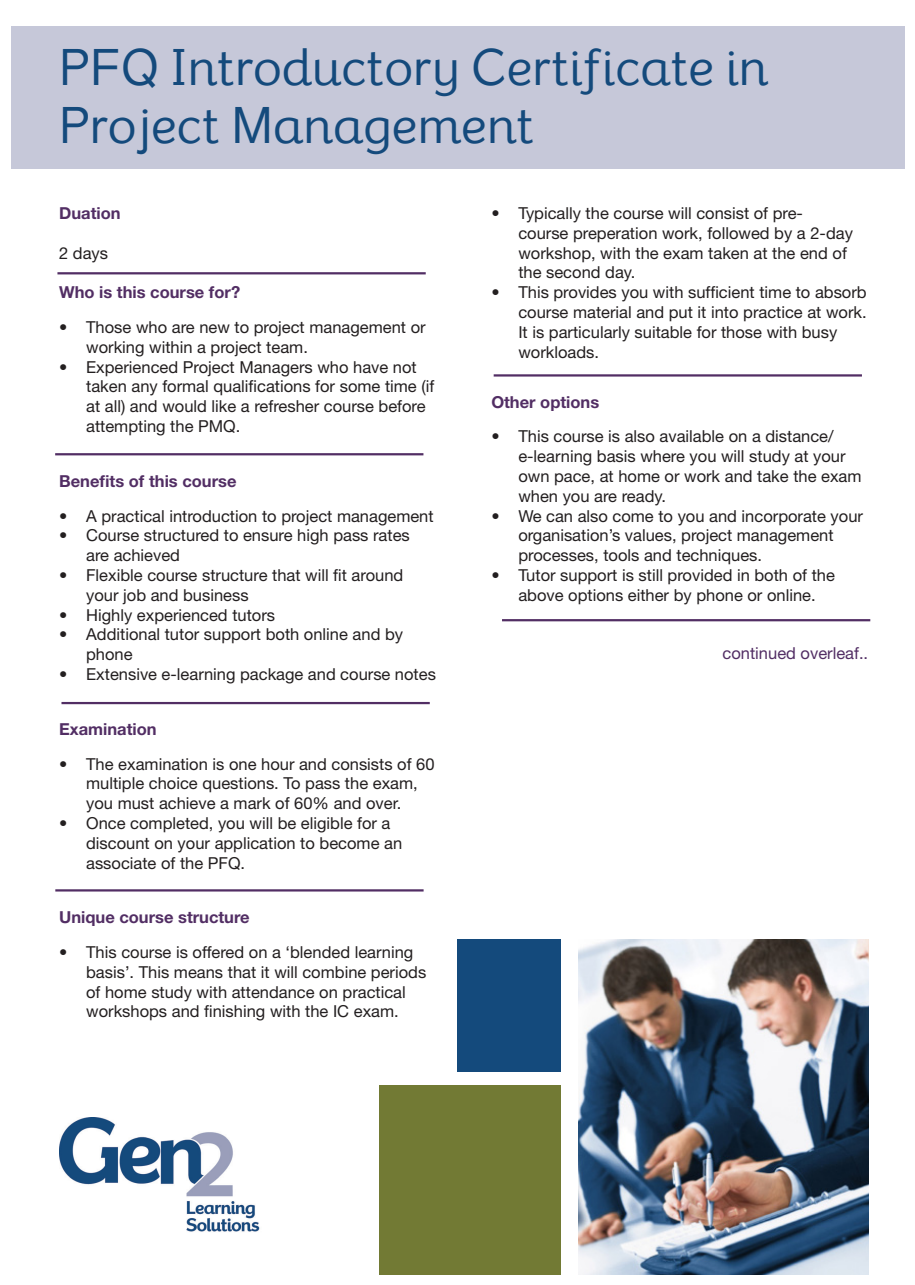
<style>
.page{position:relative;width:915px;height:1285px;background:#fff}
.page>*{position:absolute;margin:0;border:0;box-sizing:border-box;transform-origin:0 0}
.t1{font:48px "Exuberance Primary";color:#144a7c}
.t2{font:16.5px/19.8px "Helvetica Neue LT";color:#231f20}
.t3{font:700 16.5px "Helvetica Neue LT";color:#522e64}
.t4{font:16.5px "Helvetica Neue LT";color:#522e64}
</style>
<div class="page">
<div style="left:11px;top:27px;width:893px;height:142px;background:#c6c8d9"></div>
<img style="left:60px;top:1117px;width:200px;height:115px">
<img style="left:578px;top:939px;width:289px;height:334px">
<div style="left:378px;top:1084px;width:182px;height:189px;background:#727a34"></div>
<div style="left:457px;top:939px;width:103px;height:132px;background:#144a7c"></div>
<hr style="left:55px;top:453px;width:368px;height:2px;background:#522e64">
<hr style="left:493px;top:374px;width:368px;height:2px;background:#522e64">
<hr style="left:61px;top:701px;width:368px;height:3px;background:#522e64">
<hr style="left:55px;top:889px;width:368px;height:2px;background:#522e64">
<hr style="left:502px;top:619px;width:368px;height:2px;background:#522e64">
<hr style="left:57px;top:272px;width:368px;height:2px;background:#522e64">
<p class="t1" style="left:59px;top:40px;width:710px">PFQ Introductory Certificate in</p>
<p class="t1" style="left:59px;top:98px;width:477px">Project Management</p>
<p class="t3" style="left:59px;top:203px;width:63px">Duation</p>
<p class="t2" style="left:59px;top:242px;width:50px">2 days</p>
<p class="t3" style="left:59px;top:282px;width:182px">Who is this course for?</p>
<p class="t2" style="left:86px;top:317px;width:341px;text-indent:-27px">• Those who are new to project management or working within a project team.</p>
<p class="t2" style="left:86px;top:356px;width:349px;text-indent:-27px">• Experienced Project Managers who have not taken any formal qualifications for some time (if at all) and would like a refresher course before attempting the PMQ.</p>
<p class="t3" style="left:59px;top:470px;width:179px">Benefits of this course</p>
<p class="t2" style="left:59px;top:505px;width:376px">• A practical introduction to project management</p>
<p class="t2" style="left:86px;top:525px;width:325px;text-indent:-27px">• Course structured to ensure high pass rates are achieved</p>
<p class="t2" style="left:86px;top:565px;width:318px;text-indent:-27px">• Flexible course structure that will fit around your job and business</p>
<p class="t2" style="left:59px;top:604px;width:217px">• Highly experienced tutors</p>
<p class="t2" style="left:86px;top:624px;width:318px;text-indent:-27px">• Additional tutor support both online and by phone</p>
<p class="t2" style="left:59px;top:664px;width:378px">• Extensive e-learning package and course notes</p>
<p class="t3" style="left:59px;top:718px;width:99px">Examination</p>
<p class="t2" style="left:86px;top:753px;width:350px;text-indent:-27px">• The examination is one hour and consists of 60 multiple choice questions. To pass the exam, you must achieve a mark of 60% and over.</p>
<p class="t2" style="left:86px;top:812px;width:317px;text-indent:-27px">• Once completed, you will be eligible for a discount on your application to become an associate of the PFQ.</p>
<p class="t3" style="left:59px;top:906px;width:192px">Unique course structure</p>
<p class="t2" style="left:86px;top:941px;width:341px;text-indent:-27px">• This course is offered on a ‘blended learning basis’. This means that it will combine periods of home study with attendance on practical workshops and finishing with the IC exam.</p>
<p class="t2" style="left:518px;top:203px;width:336px;text-indent:-27px">• Typically the course will consist of pre&shy;course preperation work, followed by a 2-day workshop, with the exam taken at the end of the second day.</p>
<p class="t2" style="left:518px;top:282px;width:350px;text-indent:-27px">• This provides you with sufficient time to absorb course material and put it into practice at work.<br>It is particularly suitable for those with busy workloads.</p>
<p class="t3" style="left:491px;top:391px;width:109px">Other options</p>
<p class="t2" style="left:518px;top:426px;width:344px;text-indent:-27px">• This course is also available on a distance/ e-learning basis where you will study at your own pace, at home or work and take the exam when you are ready.</p>
<p class="t2" style="left:518px;top:505px;width:346px;text-indent:-27px">• We can also come to you and incorporate your organisation’s values, project management processes, tools and techniques.</p>
<p class="t2" style="left:491px;top:565px;width:345px;text-align:center">• Tutor support is still provided in both of the above options either by phone or online.</p>
<p class="t4" style="left:722px;top:643px;width:147px">continued overleaf..</p>
</div>
